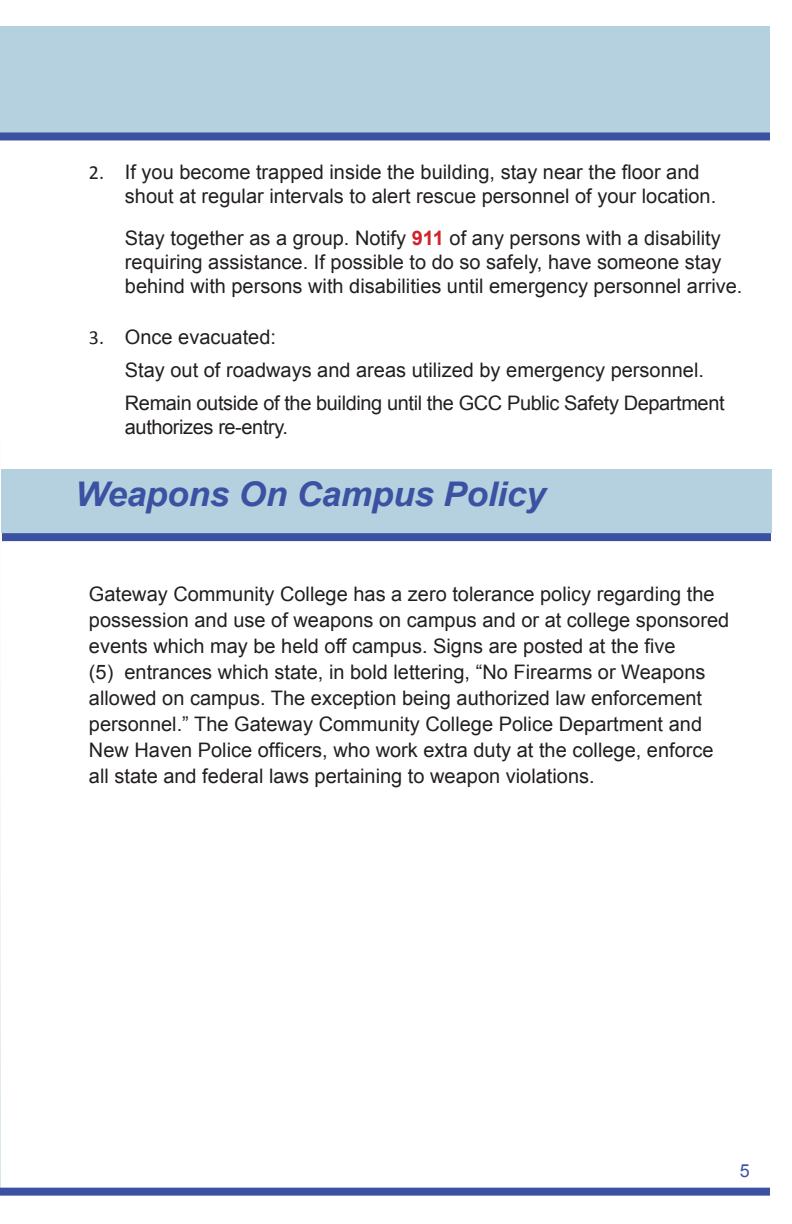
<style>
.page{position:relative;width:792px;height:1224px;background:#fff}
.page>*{position:absolute;margin:0;border:0;box-sizing:border-box;transform-origin:0 0}
.t1{font:italic 700 34px "Arial";letter-spacing:-.01em;color:#3b52a2;scale:1.04 1}
.List_Paragraph{font:20px/26px "Arial";color:#231f20}
.List_Paragraph-2{font:20px/24px "Arial";letter-spacing:-.02em;color:#231f20}
.t2{font:18px "Arial";color:#3b52a2}
.s1{font-family:"Calibri"}
.s2{font-weight:700;color:#d1232a}
</style>
<div class="page">
<div style="left:0;top:26px;width:770px;height:107px;background:#b5d0df"></div>
<div style="left:0;top:132px;width:770px;height:8px;background:#3b52a2"></div>
<div style="left:0;top:1188px;width:770px;height:8px;background:#3b52a2"></div>
<hr style="left:0;top:110px;width:1px;height:1078px;background:#6ca1c0">
<div style="left:1px;top:470px;width:771px;height:63px;background:#b5d0df"></div>
<div style="left:2px;top:533px;width:769px;height:8px;background:#3b52a2"></div>
<p class="List_Paragraph" style="left:125px;top:160px;width:593px;line-height:24px;text-indent:-36px"><span class="s1">2.</span> If you become trapped inside the building, stay near the floor and shout at regular intervals to alert rescue personnel of your location.</p>
<p class="List_Paragraph" style="left:125px;top:226px;width:619px;line-height:24px">Stay together as a group. Notify <span class="s2">911</span> of any persons with a disability requiring assistance. If possible to do so safely, have someone stay behind with persons with disabilities until emergency personnel arrive.</p>
<p class="List_Paragraph" style="left:89px;top:324px;width:189px"><span class="s1">3.</span> Once evacuated:</p>
<p class="List_Paragraph" style="left:125px;top:357px;width:581px">Stay out of roadways and areas utilized by emergency personnel.</p>
<p class="List_Paragraph-2" style="left:125px;top:391px;width:601px">Remain outside of the building until the GCC Public Safety Department authorizes re-entry.</p>
<p class="t1" style="left:75px;top:472px;width:454px">Weapons On Campus Policy</p>
<p class="List_Paragraph" style="left:89px;top:581px;width:642px">Gateway Community College has a zero tolerance policy regarding the possession and use of weapons on campus and or at college sponsored events which may be held off campus. Signs are posted at the five<br>(5) entrances which state, in bold lettering, “No Firearms or Weapons allowed on campus. The exception being authorized law enforcement personnel.” The Gateway Community College Police Department and New Haven Police officers, who work extra duty at the college, enforce all state and federal laws pertaining to weapon violations.</p>
<p class="t2" style="left:740px;top:1159px;width:12px">5</p>
</div>
